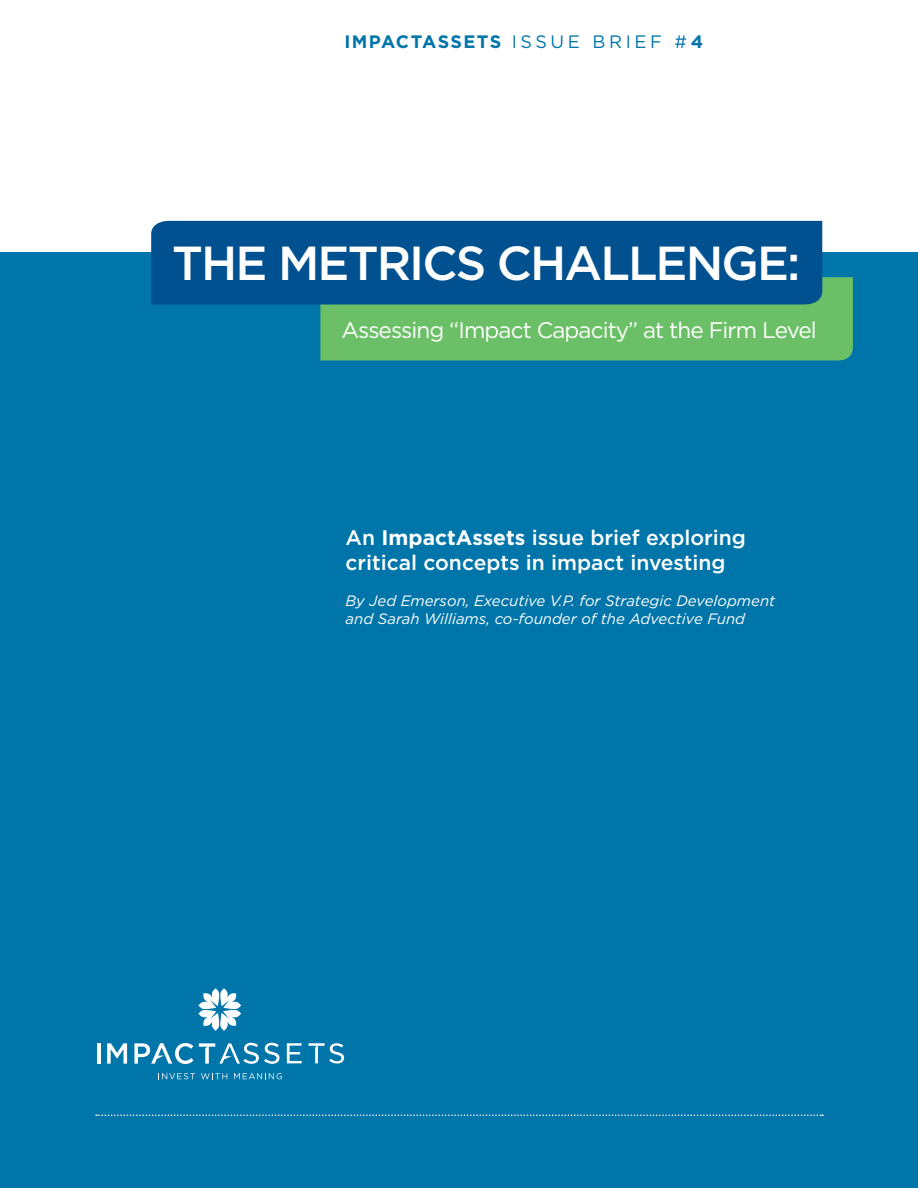
<style>
.page{position:relative;width:918px;height:1188px;background:#fff}
.page>*{position:absolute;margin:0;border:0;box-sizing:border-box;transform-origin:0 0}
.t1{font:500 47.7px "Gotham";letter-spacing:-.04em;color:#fff}
.t2{font:22.5px "Gotham";letter-spacing:-.04em;color:#fff}
.t3{font:500 21px/25.2px "Gotham";color:#fff}
.t4{font:700 18px "Gotham";letter-spacing:.07em;color:#0075a9}
.t5{font:italic 15px/18px "Gotham";color:#fff}
.s1{font-weight:400}
.s2{font-weight:700}
</style>
<div class="page">
<div style="left:0;top:252px;width:918px;height:936px;background:#0075a9"></div>
<div style="left:320px;top:277px;width:533px;height:83px;background:#6bc067"></div>
<svg style="left:162px;top:1073px;width:33px;height:6px"></svg>
<svg style="left:201px;top:1073px;width:26px;height:6px"></svg>
<svg style="left:234px;top:1073px;width:48px;height:6px"></svg>
<svg style="left:198px;top:988px;width:43px;height:43px"></svg>
<svg style="left:287px;top:1043px;width:15px;height:20px"></svg>
<svg style="left:308px;top:1043px;width:36px;height:21px"></svg>
<hr style="left:97px;top:1043px;width:4px;height:21px;background:#fff">
<svg style="left:107px;top:1043px;width:20px;height:21px"></svg>
<svg style="left:134px;top:1043px;width:146px;height:21px"></svg>
<div style="left:151px;top:221px;width:671px;height:83px;background:#015190"></div>
<svg style="left:96px;top:1114px;width:727px;height:2px"></svg>
<p class="t4" style="left:344px;top:31px;width:360px">IMPACTASSETS <span class="s1">ISSUE BRIEF #</span> 4</p>
<p class="t1" style="left:172px;top:236px;width:630px">THE METRICS CHALLENGE:</p>
<p class="t2" style="left:341px;top:318px;width:477px">Assessing “Impact Capacity” at the Firm Level</p>
<p class="t3" style="left:346px;top:524px;width:402px">An <span class="s2">ImpactAssets</span> issue brief exploring critical concepts in impact investing</p>
<p class="t5" style="left:346px;top:592px;width:431px">By Jed Emerson, Executive V.P. for Strategic Development and Sarah Williams, co-founder of the Advective Fund</p>
</div>
